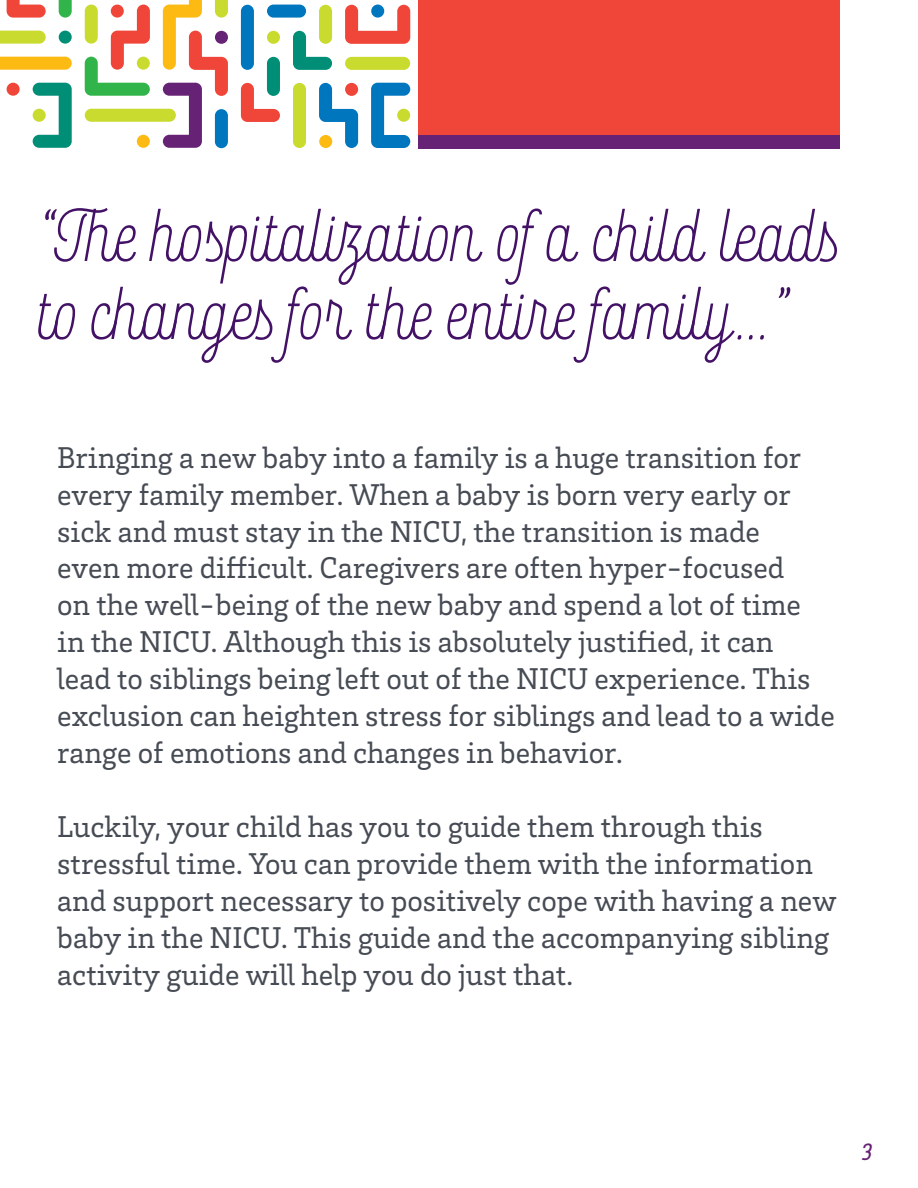
<style>
.page{position:relative;width:918px;height:1188px;background:#fff}
.page>*{position:absolute;margin:0;border:0;box-sizing:border-box;transform-origin:0 0}
.CH_Brix_White_Header{font:64.5px/78px "Rockeby Sc One";color:#431266}
.t1{font:30.75px/36.9px "Brix Slab";color:#464b54}
.t2{font:900 21px "Rockeby Sc Two";color:#662274;scale:1.1 1}
</style>
<div class="page">
<div style="left:418px;top:135px;width:421px;height:13px;background:#662274"></div>
<div style="left:418px;top:0;width:421px;height:135px;background:#ef4639"></div>
<svg style="left:59px;top:0;width:13px;height:18px"></svg>
<svg style="left:345px;top:5px;width:65px;height:39px"></svg>
<div style="left:267px;top:5px;width:39px;height:13px;background:#0076be;border-radius:7px"></div>
<svg style="left:0;top:0;width:46px;height:44px"></svg>
<div style="left:59px;top:31px;width:13px;height:13px;background:#008e77;border-radius:50%"></div>
<svg style="left:163px;top:0;width:65px;height:148px"></svg>
<svg style="left:85px;top:5px;width:65px;height:91px"></svg>
<div style="left:85px;top:109px;width:91px;height:13px;background:#cadb2f;border-radius:7px"></div>
<svg style="left:0;top:57px;width:72px;height:13px"></svg>
<svg style="left:33px;top:83px;width:39px;height:65px"></svg>
<div style="left:33px;top:109px;width:13px;height:13px;background:#cadb2f;border-radius:7px"></div>
<div style="left:7px;top:83px;width:13px;height:13px;background:#ef4639;border-radius:7px"></div>
<div style="left:137px;top:135px;width:13px;height:13px;background:#fcba13;border-radius:50%"></div>
<div style="left:371px;top:5px;width:13px;height:13px;background:#0076be;border-radius:50%"></div>
<svg style="left:319px;top:83px;width:39px;height:65px"></svg>
<div style="left:345px;top:57px;width:65px;height:13px;background:#cadb2f;border-radius:7px"></div>
<div style="left:345px;top:83px;width:13px;height:13px;background:#ef4639;border-radius:50%"></div>
<div style="left:319px;top:135px;width:13px;height:13px;background:#fcba13;border-radius:50%"></div>
<div style="left:319px;top:5px;width:13px;height:39px;background:#cadb2f;border-radius:7px"></div>
<div style="left:267px;top:57px;width:13px;height:39px;background:#008e77;border-radius:7px"></div>
<div style="left:215px;top:109px;width:13px;height:39px;background:#0076be;border-radius:7px"></div>
<svg style="left:293px;top:31px;width:39px;height:39px"></svg>
<svg style="left:241px;top:83px;width:39px;height:39px"></svg>
<div style="left:293px;top:83px;width:13px;height:65px;background:#cadb2f;border-radius:7px"></div>
<div style="left:241px;top:5px;width:13px;height:65px;background:#0076be;border-radius:7px"></div>
<div style="left:267px;top:31px;width:13px;height:13px;background:#cadb2f;border-radius:50%"></div>
<div style="left:215px;top:31px;width:13px;height:13px;background:#662274;border-radius:7px"></div>
<svg style="left:371px;top:83px;width:39px;height:65px"></svg>
<p class="CH_Brix_White_Header" style="left:38px;top:200px;width:803px">“The hospitalization of a child leads to changes for the entire family...”</p>
<p class="t1" style="left:57px;top:438px;width:779px">Bringing a new baby into a family is a huge transition for every family member. When a baby is born very early or sick and must stay in the NICU, the transition is made<br>even more difficult. Caregivers are often hyper-focused<br>on the well-being of the new baby and spend a lot of time in the NICU. Although this is absolutely justified, it can<br>lead to siblings being left out of the NICU experience. This exclusion can heighten stress for siblings and lead to a wide range of emotions and changes in behavior.</p>
<p class="t1" style="left:57px;top:807px;width:781px">Luckily, your child has you to guide them through this stressful time. You can provide them with the information and support necessary to positively cope with having a new baby in the NICU. This guide and the accompanying sibling activity guide will help you do just that.</p>
<p class="t2" style="left:862px;top:1140px;width:11px">3</p>
</div>
